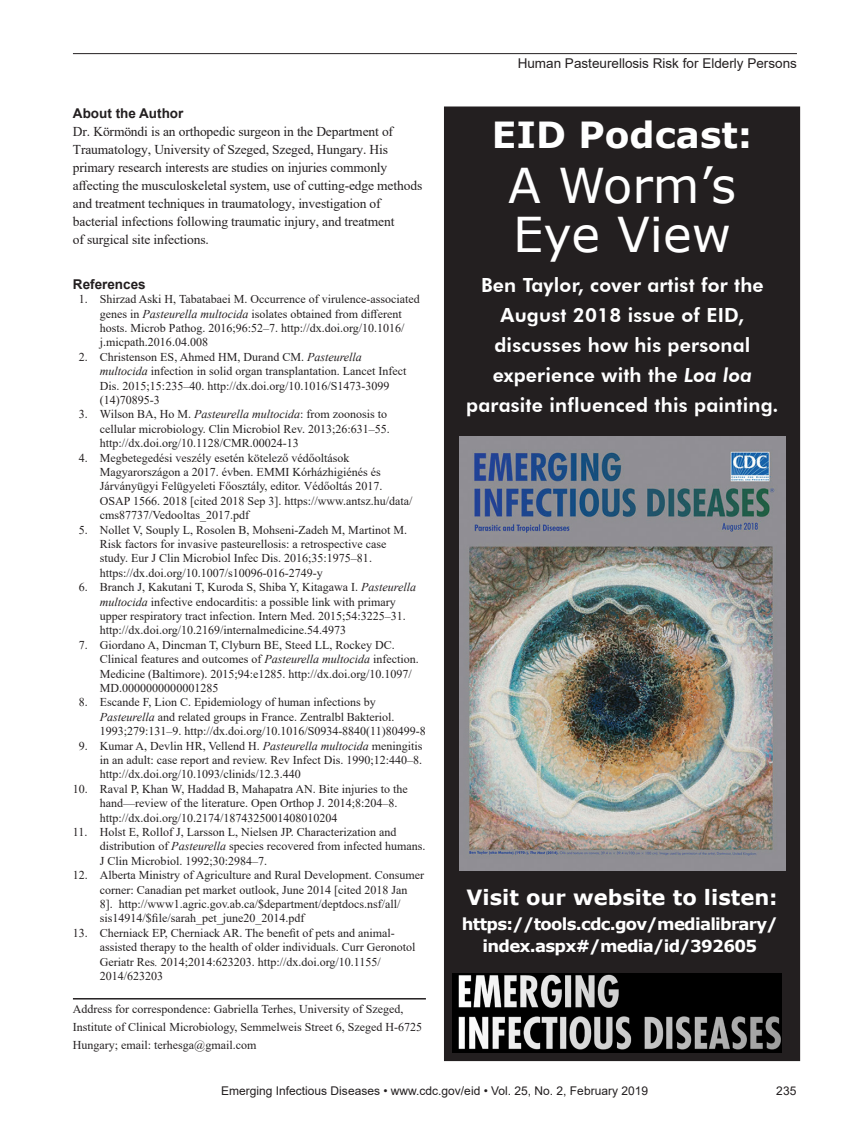
<style>
.page{position:relative;width:851px;height:1134px;background:#fff}
.page>*{position:absolute;margin:0;border:0;box-sizing:border-box;transform-origin:0 0}
.t1{font:48px/48.9px "Verdana";color:#fff}
.t2{font:700 36px "Verdana";color:#fff}
.t3{font:700 21px "Verdana";color:#fff}
.Article_Title{font:800 19.5px/30px "Futura BT";letter-spacing:.01em;color:#fff;text-align:center}
.t4{font:700 16.5px/21.9px "Verdana";letter-spacing:-.045em;color:#fff;text-align:center}
.Bio{font:13.5px/18px "Times New Roman";letter-spacing:-.01em;color:#231f20}
.Running_Head{font:13.5px "Arial";color:#231f20}
.Acknowledgment_Head{font:700 13.5px "Arial";color:#231f20}
.Ref_Title{font:700 13.5px "Arial";color:#231f20}
.References{font:12px/14.4px "Times New Roman";color:#231f20}
.Correspondence{font:12px/18px "Times New Roman";color:#231f20}
.t5{font:12px "Arial";color:#231f20}
.s1{font-style:italic}
</style>
<div class="page">
<hr style="left:73px;top:53px;width:723px;height:1px;background:#231f20">
<hr style="left:73px;top:998px;width:353px;height:2px;background:#231f20">
<div style="left:444px;top:107px;width:355px;height:953px;background:#231f20"></div>
<div style="left:444px;top:106px;width:356px;height:955px;border:2px solid #231f20"></div>
<img style="left:452px;top:974px;width:329px;height:79px">
<img style="left:459px;top:436px;width:326px;height:435px">
<p class="Running_Head" style="left:517px;top:54px;width:281px">Human Pasteurellosis Risk for Elderly Persons</p>
<p class="Acknowledgment_Head" style="left:73px;top:104px;width:112px">About the Author</p>
<p class="Bio" style="left:73px;top:122px;width:351px">Dr. Körmöndi is an orthopedic surgeon in the Department of Traumatology, University of Szeged, Szeged, Hungary. His primary research interests are studies on injuries commonly affecting the musculoskeletal system, use of cutting-edge methods and treatment techniques in traumatology, investigation of bacterial infections following traumatic injury, and treatment<br>of surgical site infections.</p>
<p class="Ref_Title" style="left:73px;top:275px;width:74px">References</p>
<p class="References" style="left:100px;top:292px;width:321px;text-indent:-21px">1. Shirzad Aski H, Tabatabaei M. Occurrence of virulence-associated genes in <span class="s1">Pasteurella multocida</span> isolates obtained from different hosts. Microb Pathog. 2016;96:52–7. http://dx.doi.org/10.1016/ j.micpath.2016.04.008</p>
<p class="References" style="left:100px;top:349px;width:308px;text-indent:-21px">2. Christenson ES, Ahmed HM, Durand CM. <span class="s1">Pasteurella multocida</span> infection in solid organ transplantation. Lancet Infect Dis. 2015;15:235–40. http://dx.doi.org/10.1016/S1473-3099 (14)70895-3</p>
<p class="References" style="left:100px;top:407px;width:291px;text-indent:-21px">3. Wilson BA, Ho M. <span class="s1">Pasteurella multocida</span>: from zoonosis to cellular microbiology. Clin Microbiol Rev. 2013;26:631–55. http://dx.doi.org/10.1128/CMR.00024-13</p>
<p class="References" style="left:100px;top:450px;width:314px;text-indent:-21px">4. Megbetegedési veszély esetén kötelező védőoltások Magyarországon a 2017. évben. EMMI Kórházhigiénés és Járványügyi Felügyeleti Főosztály, editor. Védőoltás 2017.<br>OSAP 1566. 2018 [cited 2018 Sep 3]. https://www.antsz.hu/data/ cms87737/Vedooltas_2017.pdf</p>
<p class="References" style="left:100px;top:522px;width:308px;text-indent:-21px">5. Nollet V, Souply L, Rosolen B, Mohseni-Zadeh M, Martinot M.<br>Risk factors for invasive pasteurellosis: a retrospective case study. Eur J Clin Microbiol Infec Dis. 2016;35:1975–81. https://dx.doi.org/10.1007/s10096-016-2749-y</p>
<p class="References" style="left:100px;top:580px;width:318px;text-indent:-21px">6. Branch J, Kakutani T, Kuroda S, Shiba Y, Kitagawa I. <span class="s1">Pasteurella multocida</span> infective endocarditis: a possible link with primary upper respiratory tract infection. Intern Med. 2015;54:3225–31. http://dx.doi.org/10.2169/internalmedicine.54.4973</p>
<p class="References" style="left:100px;top:637px;width:320px;text-indent:-21px">7. Giordano A, Dincman T, Clyburn BE, Steed LL, Rockey DC.<br>Clinical features and outcomes of <span class="s1">Pasteurella multocida</span> infection.<br>Medicine (Baltimore). 2015;94:e1285. http://dx.doi.org/10.1097/ MD.0000000000001285</p>
<p class="References" style="left:100px;top:695px;width:327px;text-indent:-21px">8. Escande F, Lion C. Epidemiology of human infections by<br><span class="s1">Pasteurella</span> and related groups in France. Zentralbl Bakteriol.<br>1993;279:131–9. http://dx.doi.org/10.1016/S0934-8840(11)80499-8</p>
<p class="References" style="left:100px;top:738px;width:324px;text-align:justify;text-indent:-21px">9. Kumar A, Devlin HR, Vellend H. <span class="s1">Pasteurella multocida</span> meningitis in an adult: case report and review. Rev Infect Dis. 1990;12:440–8. http://dx.doi.org/10.1093/clinids/12.3.440</p>
<p class="References" style="left:100px;top:781px;width:309px;text-indent:-27px">10. Raval P, Khan W, Haddad B, Mahapatra AN. Bite injuries to the hand—review of the literature. Open Orthop J. 2014;8:204–8. http://dx.doi.org/10.2174/1874325001408010204</p>
<p class="References" style="left:100px;top:824px;width:327px;text-indent:-27px">11. Holst E, Rollof J, Larsson L, Nielsen JP. Characterization and distribution of <span class="s1">Pasteurella</span> species recovered from infected humans.<br>J Clin Microbiol. 1992;30:2984–7.</p>
<p class="References" style="left:100px;top:868px;width:325px;text-indent:-27px">12. Alberta Ministry of Agriculture and Rural Development. Consumer corner: Canadian pet market outlook, June 2014 [cited 2018 Jan<br>8]. http://www1.agric.gov.ab.ca/$department/deptdocs.nsf/all/ sis14914/$file/sarah_pet_june20_2014.pdf</p>
<p class="References" style="left:100px;top:925px;width:317px;text-indent:-27px">13. Cherniack EP, Cherniack AR. The benefit of pets and animal&shy;assisted therapy to the health of older individuals. Curr Geronotol Geriatr Res<span class="s1">.</span> 2014;2014:623203. http://dx.doi.org/10.1155/ 2014/623203</p>
<p class="Correspondence" style="left:73px;top:1000px;width:351px">Address for correspondence: Gabriella Terhes, University of Szeged,<br>Institute of Clinical Microbiology, Semmelweis Street 6, Szeged H-6725<br>Hungary; email: terhesga@gmail.com</p>
<p class="t5" style="left:221px;top:1083px;width:428px">Emerging Infectious Diseases • www.cdc.gov/eid • Vol. 25, No. 2, February 2019</p>
<p class="t5" style="left:776px;top:1083px;width:22px">235</p>
<p class="t2" style="left:492px;top:109px;width:262px">EID Podcast:</p>
<p class="t1" style="left:508px;top:160px;width:229px">A Worm’s<br>Eye View</p>
<p class="Article_Title" style="left:466px;top:270px;width:314px">Ben Taylor, cover artist for the<br>August 2018 issue of EID, discusses how his personal experience with the <span class="s1">Loa loa </span>parasite influenced this painting.</p>
<p class="t3" style="left:466px;top:882px;width:313px">Visit our website to listen:</p>
<p class="t4" style="left:462px;top:913px;width:317px">https://tools.cdc.gov/medialibrary/ index.aspx#/media/id/392605</p>
</div>
